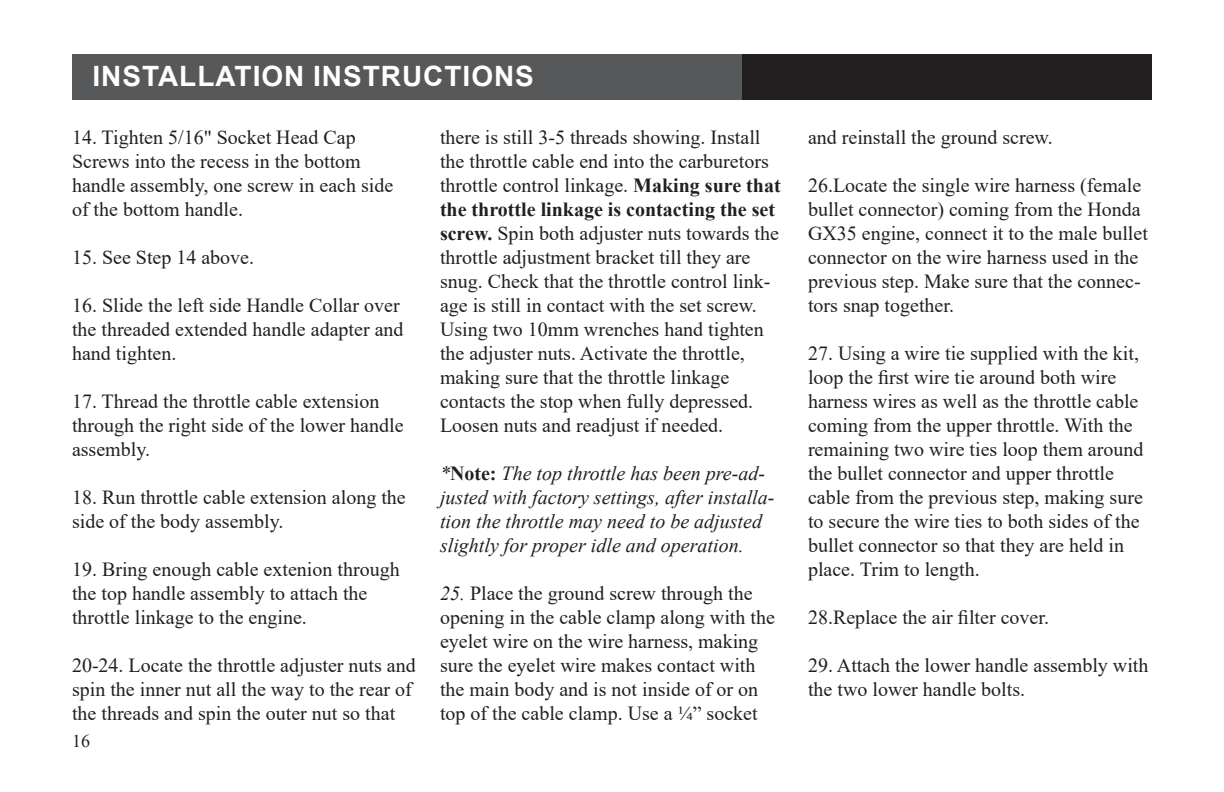
<style>
.page{position:relative;width:1224px;height:792px;background:#fff}
.page>*{position:absolute;margin:0;border:0;box-sizing:border-box;transform-origin:0 0}
.t1{font:700 28px "Arial";letter-spacing:.035em;color:#fff}
.t2{font:20px/24px "Times New Roman";color:#231f20}
.t3{font:italic 20px/24px "Times New Roman";color:#231f20}
.t4{font:18px "Times New Roman";color:#231f20}
.s1{font-weight:700}
.s2{font-weight:700;font-style:normal}
.s3{font-style:italic}
</style>
<div class="page">
<div style="left:72px;top:54px;width:742px;height:45px;background:#57585a"></div>
<div style="left:742px;top:54px;width:410px;height:45px;background:#231f20"></div>
<p class="t1" style="left:92px;top:57px;width:443px">INSTALLATION INSTRUCTIONS</p>
<p class="t2" style="left:72px;top:125px;width:323px">14. Tighten 5/16" Socket Head Cap<br>Screws into the recess in the bottom handle assembly, one screw in each side of the bottom handle.</p>
<p class="t2" style="left:72px;top:245px;width:184px">15. See Step 14 above.</p>
<p class="t2" style="left:72px;top:293px;width:333px">16. Slide the left side Handle Collar over the threaded extended handle adapter and hand tighten.</p>
<p class="t2" style="left:72px;top:389px;width:333px">17. Thread the throttle cable extension through the right side of the lower handle assembly.</p>
<p class="t2" style="left:72px;top:485px;width:335px">18. Run throttle cable extension along the side of the body assembly.</p>
<p class="t2" style="left:72px;top:557px;width:329px">19. Bring enough cable extenion through the top handle assembly to attach the throttle linkage to the engine.</p>
<p class="t2" style="left:72px;top:653px;width:345px">20-24. Locate the throttle adjuster nuts and spin the inner nut all the way to the rear of the threads and spin the outer nut so that</p>
<p class="t4" style="left:72px;top:728px;width:19px">16</p>
<p class="t2" style="left:440px;top:125px;width:342px">there is still 3-5 threads showing. Install the throttle cable end into the carburetors throttle control linkage. <span class="s1">Making sure that the throttle linkage is contacting the set screw.</span> Spin both adjuster nuts towards the throttle adjustment bracket till they are snug. Check that the throttle control link&shy;age is still in contact with the set screw.<br>Using two 10mm wrenches hand tighten the adjuster nuts. Activate the throttle, making sure that the throttle linkage contacts the stop when fully depressed.<br>Loosen nuts and readjust if needed.</p>
<p class="t3" style="left:440px;top:461px;width:336px">*<span class="s2">Note:</span> The top throttle has been pre-ad&shy;justed with factory settings, after installa&shy;tion the throttle may need to be adjusted slightly for proper idle and operation.</p>
<p class="t2" style="left:440px;top:581px;width:336px"><span class="s3">25.</span> Place the ground screw through the opening in the cable clamp along with the eyelet wire on the wire harness, making sure the eyelet wire makes contact with the main body and is not inside of or on top of the cable clamp. Use a ¼” socket</p>
<p class="t2" style="left:808px;top:125px;width:246px">and reinstall the ground screw.</p>
<p class="t2" style="left:808px;top:173px;width:341px">26.Locate the single wire harness (female bullet connector) coming from the Honda GX35 engine, connect it to the male bullet connector on the wire harness used in the previous step. Make sure that the connec&shy;tors snap together.</p>
<p class="t2" style="left:808px;top:341px;width:337px">27. Using a wire tie supplied with the kit, loop the first wire tie around both wire harness wires as well as the throttle cable coming from the upper throttle. With the remaining two wire ties loop them around the bullet connector and upper throttle cable from the previous step, making sure to secure the wire ties to both sides of the bullet connector so that they are held in place. Trim to length.</p>
<p class="t2" style="left:808px;top:605px;width:243px">28.Replace the air filter cover.</p>
<p class="t2" style="left:808px;top:653px;width:342px">29. Attach the lower handle assembly with the two lower handle bolts.</p>
</div>
